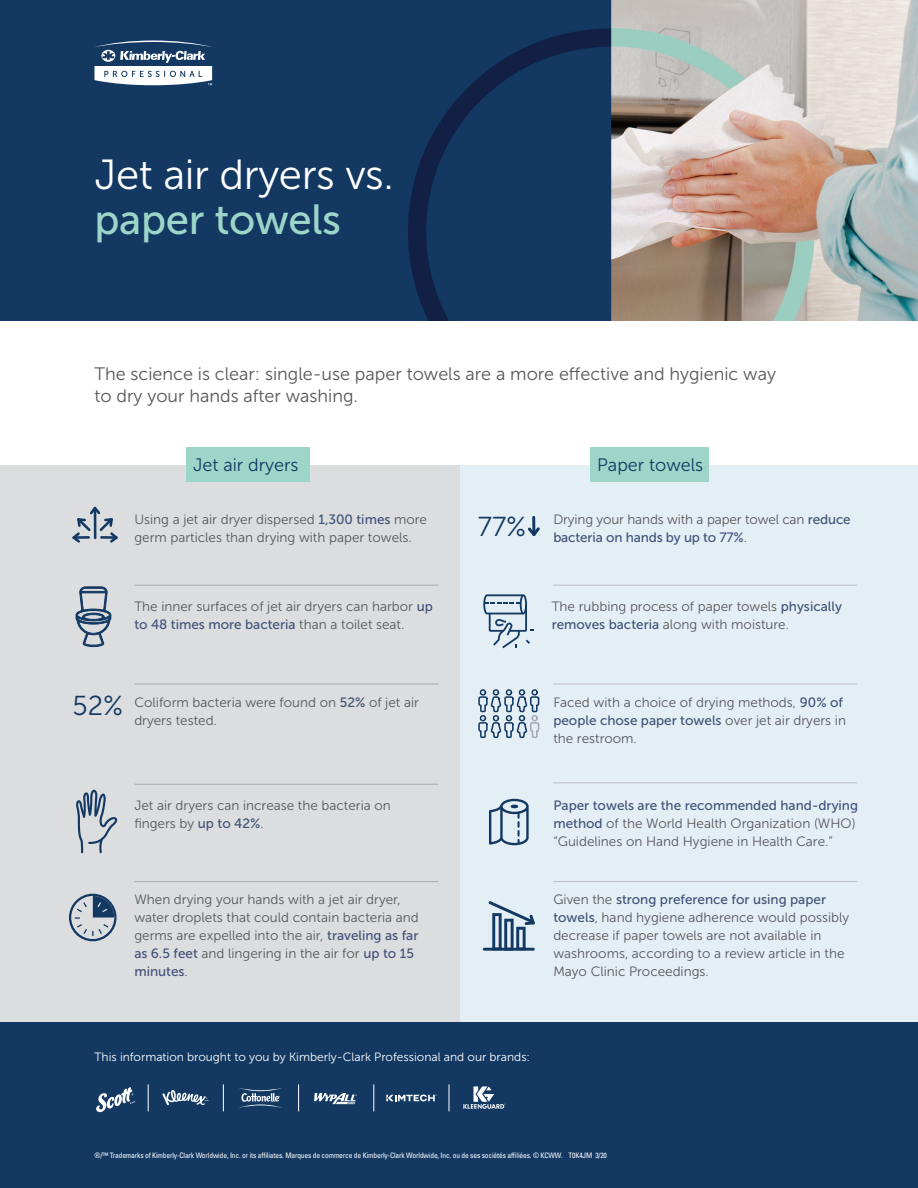
<style>
.page{position:relative;width:918px;height:1188px;background:#fff}
.page>*{position:absolute;margin:0;border:0;box-sizing:border-box;transform-origin:0 0}
.t1{font:42px "Museo Sans 300";letter-spacing:-.01em;color:#fff}
.t2{font:42px "Museo Sans 500";letter-spacing:-.01em;color:#9dd6c9}
.t3{font:27.3px "Museo Sans 300";color:#133963}
.t4{font:18px/22.5px "Museo Sans 300";color:#57585a}
.t5{font:18px "Museo Sans 300";color:#133963}
.t6{font:13.5px/18px "Museo Sans 300";color:#57585a}
.t7{font:13.5px "Museo Sans 500";color:#405278}
.t8{font:12px "Museo Sans 300";color:#fff}
.t9{font:condensed 7.5px "Univers LT Std";letter-spacing:-.02em;color:#fff}
.s1{font-family:"Museo Sans 500";color:#405278}
.s2{font-family:"Museo Sans 300";color:#57585a}
</style>
<div class="page">
<div style="left:0;top:465px;width:918px;height:558px;background:#e4eff5"></div>
<div style="left:0;top:465px;width:460px;height:558px;background:#dcdddf"></div>
<img style="left:0;top:0;width:918px;height:320px">
<div style="left:0;top:1023px;width:918px;height:165px;background:#133963"></div>
<svg style="left:94px;top:41px;width:118px;height:44px"></svg>
<svg style="left:96px;top:1087px;width:39px;height:25px"></svg>
<svg style="left:163px;top:1090px;width:46px;height:15px"></svg>
<svg style="left:239px;top:1088px;width:43px;height:20px"></svg>
<svg style="left:314px;top:1093px;width:43px;height:11px"></svg>
<svg style="left:386px;top:1095px;width:51px;height:6px"></svg>
<svg style="left:463px;top:1086px;width:43px;height:23px"></svg>
<svg style="left:148px;top:1084px;width:1px;height:27px"></svg>
<svg style="left:223px;top:1084px;width:1px;height:27px"></svg>
<svg style="left:298px;top:1084px;width:1px;height:27px"></svg>
<svg style="left:449px;top:1084px;width:1px;height:27px"></svg>
<svg style="left:374px;top:1084px;width:1px;height:27px"></svg>
<div style="left:186px;top:447px;width:124px;height:34px;background:#9dd6c9"></div>
<div style="left:590px;top:447px;width:119px;height:34px;background:#9dd6c9"></div>
<svg style="left:489px;top:799px;width:40px;height:46px"></svg>
<svg style="left:478px;top:689px;width:61px;height:49px"></svg>
<hr style="left:483px;top:948px;width:52px;height:3px;background:#133963">
<svg style="left:488px;top:901px;width:47px;height:50px"></svg>
<svg style="left:483px;top:594px;width:51px;height:54px"></svg>
<svg style="left:76px;top:587px;width:35px;height:60px"></svg>
<svg style="left:76px;top:790px;width:42px;height:63px"></svg>
<hr style="left:553px;top:881px;width:304px;height:1px;background:#bcbdc0">
<hr style="left:134px;top:881px;width:304px;height:1px;background:#a8a9ad">
<hr style="left:134px;top:784px;width:304px;height:1px;background:#a8a9ad">
<hr style="left:134px;top:684px;width:304px;height:1px;background:#a8a9ad">
<hr style="left:134px;top:585px;width:304px;height:1px;background:#a8a9ad">
<hr style="left:553px;top:783px;width:304px;height:1px;background:#bcbdc0">
<hr style="left:553px;top:684px;width:304px;height:1px;background:#bcbdc0">
<hr style="left:553px;top:585px;width:304px;height:1px;background:#bcbdc0">
<svg style="left:528px;top:516px;width:12px;height:20px"></svg>
<svg style="left:69px;top:894px;width:48px;height:47px"></svg>
<svg style="left:72px;top:507px;width:46px;height:36px"></svg>
<h1 class="t1" style="left:94px;top:152px;width:301px">Jet air dryers vs.</h1>
<h1 class="t2" style="left:94px;top:197px;width:248px">paper towels</h1>
<h3 class="t4" style="left:94px;top:363px;width:683px">The science is clear: single-use paper towels are a more effective and hygienic way to dry your hands after washing.</h3>
<h3 class="t5" style="left:193px;top:455px;width:107px">Jet air dryers</h3>
<h3 class="t5" style="left:597px;top:455px;width:107px">Paper towels</h3>
<p class="t6" style="left:553px;top:510px;width:299px">Drying your hands with a paper towel can <span class="s1">reduce</span></p>
<p class="t7" style="left:553px;top:530px;width:195px">bacteria on hands by up to 77%<span class="s2">.</span></p>
<p class="t6" style="left:134px;top:510px;width:294px">Using a jet air dryer dispersed <span class="s1">1,300 times</span> more germ particles than drying with paper towels.</p>
<h2 class="t3" style="left:478px;top:512px;width:50px">77%</h2>
<p class="t6" style="left:134px;top:597px;width:300px">The inner surfaces of jet air dryers can harbor <span class="s1">up</span></p>
<p class="t7" style="left:134px;top:617px;width:272px">to 48 times more bacteria <span class="s2">than a toilet seat.</span></p>
<h2 class="t3" style="left:72px;top:691px;width:52px">52%</h2>
<p class="t6" style="left:134px;top:693px;width:286px">Coliform bacteria were found on <span class="s1">52%</span> of jet air dryers tested.</p>
<p class="t6" style="left:134px;top:797px;width:258px">Jet air dryers can increase the bacteria on fingers by <span class="s1">up to 42%</span>.</p>
<p class="t6" style="left:134px;top:890px;width:286px">When drying your hands with a jet air dryer, water droplets that could contain bacteria and germs are expelled into the air, <span class="s1">traveling as far as 6.5 feet</span> and lingering in the air for <span class="s1">up to 15</span></p>
<p class="t7" style="left:134px;top:964px;width:55px">minutes<span class="s2">.</span></p>
<p class="t6" style="left:552px;top:597px;width:292px">The rubbing process of paper towels <span class="s1">physically removes bacteria</span> along with moisture.</p>
<p class="t6" style="left:553px;top:693px;width:291px">Faced with a choice of drying methods, <span class="s1">90% of</span></p>
<p class="t7" style="left:553px;top:713px;width:294px">people chose paper towels <span class="s2">over jet air dryers in</span></p>
<p class="t6" style="left:553px;top:729px;width:85px">the restroom.</p>
<p class="t7" style="left:553px;top:798px;width:306px">Paper towels are the recommended hand-drying</p>
<p class="t6" style="left:553px;top:815px;width:304px"><span class="s1">method</span> of the World Health Organization (WHO) “Guidelines on Hand Hygiene in Health Care.”</p>
<p class="t7" style="left:553px;top:892px;width:274px"><span class="s2">Given the</span> strong preference for using paper</p>
<p class="t6" style="left:553px;top:908px;width:297px"><span class="s1">towels</span>, hand hygiene adherence would possibly decrease if paper towels are not available in washrooms, according to a review article in the Mayo Clinic Proceedings.</p>
<p class="t8" style="left:94px;top:1051px;width:437px">This information brought to you by Kimberly-Clark Professional and our brands:</p>
<p class="t9" style="left:94px;top:1151px;width:514px">®/™ Trademarks of Kimberly-Clark Worldwide, Inc. or its affiliates. Marques de commerce de Kimberly-Clark Worldwide, Inc. ou de ses sociétés affiliées. © KCWW. T0K4JM 3/20</p>
</div>
